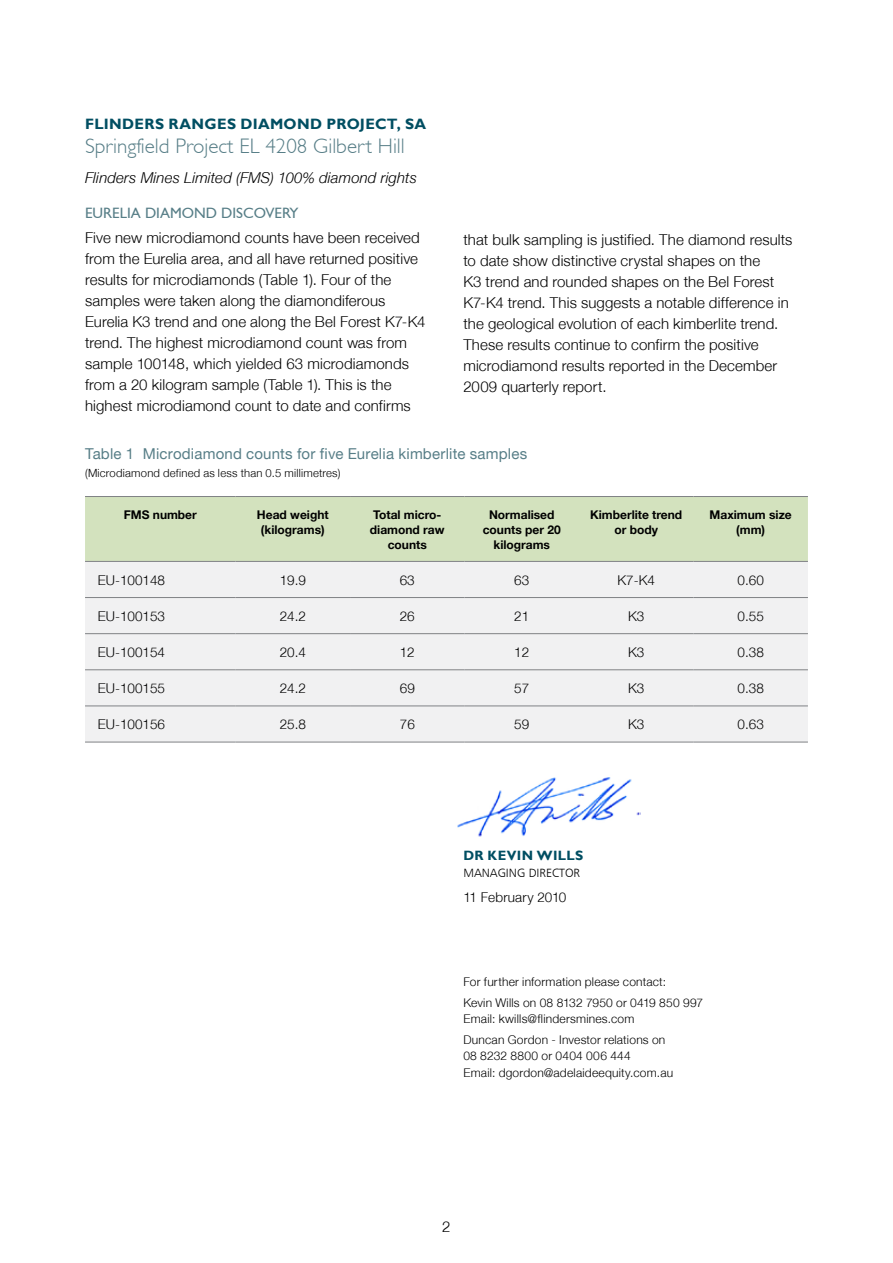
<style>
.page{position:relative;width:893px;height:1263px;background:#fff}
.page>*{position:absolute;margin:0;border:0;box-sizing:border-box;transform-origin:0 0}
.t1{font:300 21px "Gill Sans";color:#577e87}
.t2{font:300 15px/21px "Helvetica Neue";letter-spacing:.01em;color:#000}
.t3{font:15px "Helvetica Neue";letter-spacing:.015em;color:#577e87}
.t4{font:italic 300 15px "Helvetica Neue";letter-spacing:.01em;color:#000}
.t5{font:700 15px "Gill Sans";letter-spacing:.02em;color:#014e62}
.t6{font:15px "Gill Sans";color:#577e87}
.t7{font:300 13.5px "Helvetica Neue";color:#000}
.t8{font:700 13.5px "Gill Sans";letter-spacing:.025em;color:#014e62}
.t9{font:300 12px/20.7px "Helvetica Neue";letter-spacing:.02em;color:#000}
.t10{font:700 12px/15px "Helvetica Neue";color:#000;text-align:center}
.t11{font:12px "Humanist 777 BT Light B";color:#000}
.t12{font:300 11.25px "Helvetica Neue";letter-spacing:.02em;color:#000}
</style>
<div class="page">
<img style="left:457px;top:777px;width:184px;height:60px">
<div style="left:85px;top:497px;width:723px;height:64px;background:#d3e2be"></div>
<div style="left:85px;top:562px;width:723px;height:180px;background:#f1f1f2"></div>
<hr style="left:85px;top:597px;width:151px;height:1px;background:#808285">
<hr style="left:236px;top:597px;width:114px;height:1px;background:#808285">
<hr style="left:350px;top:597px;width:114px;height:1px;background:#808285">
<hr style="left:464px;top:597px;width:115px;height:1px;background:#808285">
<hr style="left:579px;top:597px;width:114px;height:1px;background:#808285">
<hr style="left:693px;top:597px;width:115px;height:1px;background:#808285">
<hr style="left:85px;top:633px;width:151px;height:1px;background:#808285">
<hr style="left:236px;top:633px;width:114px;height:1px;background:#808285">
<hr style="left:350px;top:633px;width:114px;height:1px;background:#808285">
<hr style="left:464px;top:633px;width:115px;height:1px;background:#808285">
<hr style="left:579px;top:633px;width:114px;height:1px;background:#808285">
<hr style="left:693px;top:633px;width:115px;height:1px;background:#808285">
<hr style="left:85px;top:669px;width:151px;height:1px;background:#808285">
<hr style="left:236px;top:669px;width:114px;height:1px;background:#808285">
<hr style="left:350px;top:669px;width:114px;height:1px;background:#808285">
<hr style="left:464px;top:669px;width:115px;height:1px;background:#808285">
<hr style="left:579px;top:669px;width:114px;height:1px;background:#808285">
<hr style="left:693px;top:669px;width:115px;height:1px;background:#808285">
<hr style="left:85px;top:706px;width:151px;height:1px;background:#808285">
<hr style="left:236px;top:706px;width:114px;height:1px;background:#808285">
<hr style="left:350px;top:706px;width:114px;height:1px;background:#808285">
<hr style="left:464px;top:706px;width:115px;height:1px;background:#808285">
<hr style="left:579px;top:706px;width:114px;height:1px;background:#808285">
<hr style="left:693px;top:706px;width:115px;height:1px;background:#808285">
<hr style="left:85px;top:742px;width:151px;height:1px;background:#808285">
<hr style="left:85px;top:496px;width:151px;height:1px;background:#808285">
<hr style="left:236px;top:496px;width:114px;height:1px;background:#808285">
<hr style="left:350px;top:496px;width:114px;height:1px;background:#808285">
<hr style="left:464px;top:496px;width:115px;height:1px;background:#808285">
<hr style="left:579px;top:496px;width:114px;height:1px;background:#808285">
<hr style="left:693px;top:496px;width:115px;height:1px;background:#808285">
<hr style="left:85px;top:561px;width:151px;height:1px;background:#808285">
<hr style="left:236px;top:561px;width:114px;height:1px;background:#808285">
<hr style="left:350px;top:561px;width:114px;height:1px;background:#808285">
<hr style="left:464px;top:561px;width:115px;height:1px;background:#808285">
<hr style="left:579px;top:561px;width:114px;height:1px;background:#808285">
<hr style="left:693px;top:561px;width:115px;height:1px;background:#808285">
<hr style="left:236px;top:742px;width:114px;height:1px;background:#808285">
<hr style="left:350px;top:742px;width:114px;height:1px;background:#808285">
<hr style="left:464px;top:742px;width:115px;height:1px;background:#808285">
<hr style="left:579px;top:742px;width:114px;height:1px;background:#808285">
<hr style="left:693px;top:742px;width:115px;height:1px;background:#808285">
<p class="t5" style="left:85px;top:115px;width:332px">FLINDERS RANGES DIAMOND PROJECT, SA</p>
<h1 class="t1" style="left:85px;top:135px;width:321px">Springfield Project EL 4208 Gilbert Hill</h1>
<p class="t4" style="left:85px;top:169px;width:333px">Flinders Mines Limited (FMS) 100% diamond rights</p>
<p class="t6" style="left:85px;top:204px;width:215px">EURELIA DIAMOND DISCOVERY</p>
<p class="t2" style="left:85px;top:227px;width:342px">Five new microdiamond counts have been received from the Eurelia area, and all have returned positive results for microdiamonds (Table 1). Four of the samples were taken along the diamondiferous Eurelia K3 trend and one along the Bel Forest K7-K4 trend. The highest microdiamond count was from sample 100148, which yielded 63 microdiamonds from a 20 kilogram sample (Table 1). This is the highest microdiamond count to date and confirms</p>
<p class="t3" style="left:85px;top:445px;width:444px">Table 1 Microdiamond counts for five Eurelia kimberlite samples</p>
<p class="t12" style="left:85px;top:466px;width:257px">(Microdiamond defined as less than 0.5 millimetres)</p>
<p class="t10" style="left:124px;top:507px;width:75px">FMS number</p>
<p class="t10" style="left:257px;top:507px;width:73px">Head weight (kilograms)</p>
<p class="t10" style="left:370px;top:507px;width:76px">Total micro&shy;diamond raw counts</p>
<p class="t10" style="left:483px;top:507px;width:80px">Normalised counts per 20 kilograms</p>
<p class="t10" style="left:590px;top:507px;width:94px">Kimberlite trend or body</p>
<p class="t10" style="left:710px;top:507px;width:84px">Maximum size (mm)</p>
<p class="t7" style="left:98px;top:572px;width:69px">EU-100148</p>
<p class="t7" style="left:280px;top:572px;width:28px">19.9</p>
<p class="t7" style="left:400px;top:572px;width:17px">63</p>
<p class="t7" style="left:514px;top:572px;width:17px">63</p>
<p class="t7" style="left:617px;top:572px;width:39px">K7-K4</p>
<p class="t7" style="left:738px;top:572px;width:28px">0.60</p>
<p class="t7" style="left:98px;top:608px;width:69px">EU-100153</p>
<p class="t7" style="left:280px;top:608px;width:28px">24.2</p>
<p class="t7" style="left:400px;top:608px;width:17px">26</p>
<p class="t7" style="left:514px;top:608px;width:17px">21</p>
<p class="t7" style="left:628px;top:608px;width:18px">K3</p>
<p class="t7" style="left:738px;top:608px;width:28px">0.55</p>
<p class="t7" style="left:98px;top:644px;width:69px">EU-100154</p>
<p class="t7" style="left:280px;top:644px;width:28px">20.4</p>
<p class="t7" style="left:400px;top:644px;width:17px">12</p>
<p class="t7" style="left:514px;top:644px;width:17px">12</p>
<p class="t7" style="left:628px;top:644px;width:18px">K3</p>
<p class="t7" style="left:738px;top:644px;width:28px">0.38</p>
<p class="t7" style="left:98px;top:680px;width:69px">EU-100155</p>
<p class="t7" style="left:280px;top:680px;width:28px">24.2</p>
<p class="t7" style="left:400px;top:680px;width:17px">69</p>
<p class="t7" style="left:514px;top:680px;width:17px">57</p>
<p class="t7" style="left:628px;top:680px;width:18px">K3</p>
<p class="t7" style="left:738px;top:680px;width:28px">0.38</p>
<p class="t7" style="left:98px;top:716px;width:69px">EU-100156</p>
<p class="t7" style="left:280px;top:716px;width:28px">25.8</p>
<p class="t7" style="left:400px;top:716px;width:17px">76</p>
<p class="t7" style="left:514px;top:716px;width:17px">59</p>
<p class="t7" style="left:628px;top:716px;width:18px">K3</p>
<p class="t7" style="left:738px;top:716px;width:28px">0.63</p>
<p class="t2" style="left:463px;top:229px;width:331px">that bulk sampling is justified. The diamond results to date show distinctive crystal shapes on the<br>K3 trend and rounded shapes on the Bel Forest K7-K4 trend. This suggests a notable difference in the geological evolution of each kimberlite trend.<br>These results continue to confirm the positive microdiamond results reported in the December 2009 quarterly report.</p>
<p class="t8" style="left:463px;top:847px;width:121px">DR KEVIN WILLS</p>
<p class="t11" style="left:463px;top:865px;width:118px">MANAGING DIRECTOR</p>
<p class="t7" style="left:463px;top:888px;width:105px">11 February 2010</p>
<p class="t9" style="left:463px;top:971px;width:241px">For further information please contact:<br>Kevin Wills on 08 8132 7950 or 0419 850 997</p>
<p class="t9" style="left:463px;top:1008px;width:203px">Email: kwills@flindersmines.com<br>Duncan Gordon - Investor relations on</p>
<p class="t9" style="left:463px;top:1047px;width:211px;line-height:16.5px">08 8232 8800 or 0404 006 444<br>Email: dgordon@adelaideequity.com.au</p>
<p class="t2" style="left:442px;top:1216px;width:10px">2</p>
</div>
